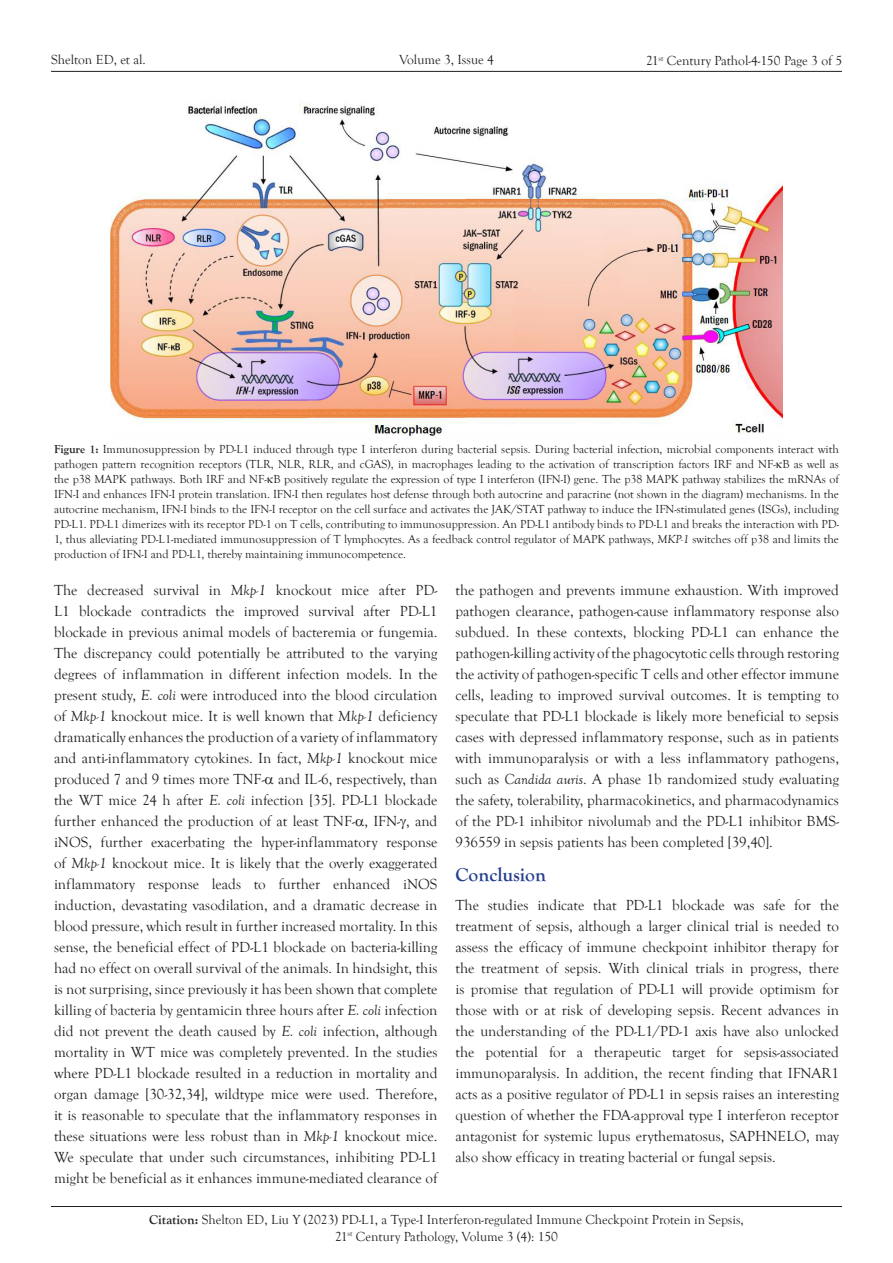
<style>
.page{position:relative;width:893px;height:1263px;background:#fff}
.page>*{position:absolute;margin:0;border:0;box-sizing:border-box;transform-origin:0 0}
.t1{font:700 19.5px "Goudy Old Style T";color:#253f8e}
.t2{font:15px/21px "Goudy Old Style T";color:#231f20;text-align:justify}
.t3{font:13.5px/16.2px "Goudy Old Style T";color:#231f20;text-align:center}
.t4{font:12px/15px "Goudy Old Style T";color:#231f20;text-align:justify}
.s1{font-weight:700}
.s2{font-style:italic}
</style>
<div class="page">
<hr style="left:51px;top:1206px;width:791px;height:1px;background:#231f20">
<hr style="left:51px;top:71px;width:791px;height:1px;background:#231f20">
<img style="left:111px;top:103px;width:671px;height:335px">
<p class="t3" style="left:51px;top:52px;width:96px">Shelton ED, et al.</p>
<p class="t3" style="left:399px;top:52px;width:96px">Volume 3, Issue 4</p>
<p class="t3" style="left:646px;top:53px;width:198px">21<sup>st</sup> Century Pathol-4-150 Page 3 of 5</p>
<p class="t4" style="left:54px;top:442px;width:786px"><span class="s1">Figure 1:</span> Immunosuppression by PD-L1 induced through type I interferon during bacterial sepsis. During bacterial infection, microbial components interact with pathogen pattern recognition receptors (TLR, NLR, RLR, and cGAS), in macrophages leading to the activation of transcription factors IRF and NF- B as well as the p38 MAPK pathways. Both IRF and NF- B positively regulate the expression of type I interferon (IFN-I) gene. The p38 MAPK pathway stabilizes the mRNAs of IFN-I and enhances IFN-I protein translation. IFN-I then regulates host defense through both autocrine and paracrine (not shown in the diagram) mechanisms. In the autocrine mechanism, IFN-I binds to the IFN-I receptor on the cell surface and activates the JAK/STAT pathway to induce the IFN-stimulated genes (ISGs), including PD-L1. PD-L1 dimerizes with its receptor PD-1 on T cells, contributing to immunosuppression. An PD-L1 antibody binds to PD-L1 and breaks the interaction with PD-1, thus alleviating PD-L1-mediated immunosuppression of T lymphocytes. As a feedback control regulator of MAPK pathways, <span class="s2">MKP-1</span> switches off p38 and limits the production of IFN-I and PD-L1, thereby maintaining immunocompetence.</p>
<p class="t2" style="left:54px;top:580px;width:385px">The decreased survival in <span class="s2">Mkp-1</span> knockout mice after PD-L1 blockade contradicts the improved survival after PD-L1 blockade in previous animal models of bacteremia or fungemia.<br>The discrepancy could potentially be attributed to the varying degrees of inflammation in different infection models. In the present study, <span class="s2">E. coli</span> were introduced into the blood circulation of <span class="s2">Mkp-1</span> knockout mice. It is well known that <span class="s2">Mkp-1</span> deficiency dramatically enhances the production of a variety of inflammatory and anti-inflammatory cytokines. In fact, <span class="s2">Mkp-1</span> knockout mice produced 7 and 9 times more TNF- and IL-6, respectively, than the WT mice 24 h after <span class="s2">E. coli</span> infection [35]. PD-L1 blockade further enhanced the production of at least TNF- , IFN- , and iNOS, further exacerbating the hyper-inflammatory response of <span class="s2">Mkp-1</span> knockout mice. It is likely that the overly exaggerated inflammatory response leads to further enhanced iNOS induction, devastating vasodilation, and a dramatic decrease in blood pressure, which result in further increased mortality. In this sense, the beneficial effect of PD-L1 blockade on bacteria-killing had no effect on overall survival of the animals. In hindsight, this is not surprising, since previously it has been shown that complete killing of bacteria by gentamicin three hours after <span class="s2">E. coli</span> infection did not prevent the death caused by <span class="s2">E. coli</span> infection, although mortality in WT mice was completely prevented. In the studies where PD-L1 blockade resulted in a reduction in mortality and organ damage [30-32,34], wildtype mice were used. Therefore, it is reasonable to speculate that the inflammatory responses in these situations were less robust than in <span class="s2">Mkp-1</span> knockout mice.<br>We speculate that under such circumstances, inhibiting PD-L1 might be beneficial as it enhances immune-mediated clearance of</p>
<p class="t2" style="left:455px;top:580px;width:385px">the pathogen and prevents immune exhaustion. With improved pathogen clearance, pathogen-cause inflammatory response also subdued. In these contexts, blocking PD-L1 can enhance the pathogen-killing activity of the phagocytotic cells through restoring the activity of pathogen-specific T cells and other effector immune cells, leading to improved survival outcomes. It is tempting to speculate that PD-L1 blockade is likely more beneficial to sepsis cases with depressed inflammatory response, such as in patients with immunoparalysis or with a less inflammatory pathogens, such as <span class="s2">Candida auris</span>. A phase 1b randomized study evaluating the safety, tolerability, pharmacokinetics, and pharmacodynamics of the PD-1 inhibitor nivolumab and the PD-L1 inhibitor BMS-936559 in sepsis patients has been completed [39,40].</p>
<p class="t1" style="left:455px;top:863px;width:92px">Conclusion</p>
<p class="t2" style="left:455px;top:895px;width:385px">The studies indicate that PD-L1 blockade was safe for the treatment of sepsis, although a larger clinical trial is needed to assess the efficacy of immune checkpoint inhibitor therapy for the treatment of sepsis. With clinical trials in progress, there is promise that regulation of PD-L1 will provide optimism for those with or at risk of developing sepsis. Recent advances in the understanding of the PD-L1/PD-1 axis have also unlocked the potential for a therapeutic target for sepsis-associated immunoparalysis. In addition, the recent finding that IFNAR1 acts as a positive regulator of PD-L1 in sepsis raises an interesting question of whether the FDA-approval type I interferon receptor antagonist for systemic lupus erythematosus, SAPHNELO, may also show efficacy in treating bacterial or fungal sepsis.</p>
<p class="t3" style="left:149px;top:1212px;width:596px"><span class="s1">Citation:</span> Shelton ED, Liu Y (2023) PD-L1, a Type-I Interferon-regulated Immune Checkpoint Protein in Sepsis,<br>21<sup>st</sup> Century Pathology, Volume 3 (4): 150</p>
</div>
